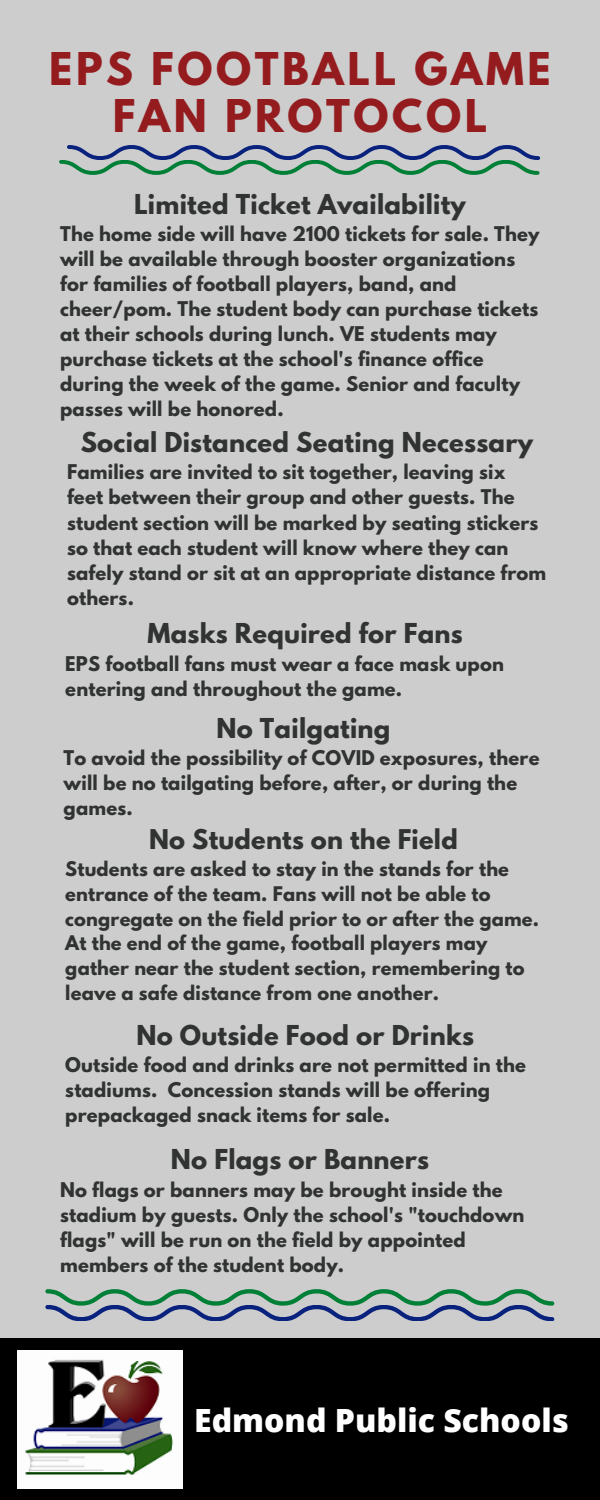
<style>
.page{position:relative;width:600px;height:1500px;background:#cdcdcd}
.page>*{position:absolute;margin:0;border:0;box-sizing:border-box;transform-origin:0 0}
.t1{font:700 40px/46.5px "League Spartan";letter-spacing:.09em;color:#941c1f;text-align:center}
.t2{font:800 32px "Open Sans";color:#fff}
.t3{font:700 24.3px "League Spartan";letter-spacing:.01em;color:#303332}
.t4{font:700 24.1px "League Spartan";letter-spacing:.01em;color:#303332}
.t5{font:700 18px/25.1px "League Spartan";letter-spacing:.01em;color:#303332}
.t6{font:700 17.9px/24.9px "League Spartan";letter-spacing:.01em;color:#303332}
</style>
<div class="page">
<div style="left:0;top:1338px;width:600px;height:162px;background:#000"></div>
<img style="left:17px;top:1351px;width:165px;height:137px">
<svg style="left:45px;top:1289px;width:509px;height:32px"></svg>
<svg style="left:59px;top:145px;width:481px;height:30px"></svg>
<h1 class="t1" style="left:49px;top:51px;width:503px">EPS FOOTBALL GAME<br>FAN PROTOCOL</h1>
<h3 class="t3" style="left:134px;top:192px;width:333px">Limited Ticket Availability</h3>
<p class="t5" style="left:60px;top:223px;width:481px">The home side will have 2100 tickets for sale. They will be available through booster organizations for families of football players, band, and cheer/pom. The student body can purchase tickets at their schools during lunch. VE students may purchase tickets at the school's finance office during the week of the game. Senior and faculty passes will be honored.</p>
<h3 class="t3" style="left:81px;top:430px;width:454px">Social Distanced Seating Necessary</h3>
<p class="t5" style="left:67px;top:462px;width:481px">Families are invited to sit together, leaving six<br>feet between their group and other guests. The student section will be marked by seating stickers so that each student will know where they can safely stand or sit at an appropriate distance from others.</p>
<h3 class="t3" style="left:148px;top:621px;width:317px">Masks Required for Fans</h3>
<p class="t5" style="left:65px;top:653px;width:440px">EPS football fans must wear a face mask upon entering and throughout the game.</p>
<h3 class="t3" style="left:216px;top:716px;width:176px">No Tailgating</h3>
<p class="t5" style="left:64px;top:747px;width:477px">To avoid the possibility of COVID exposures, there will be no tailgating before, after, or during the games.</p>
<h3 class="t4" style="left:149px;top:827px;width:310px">No Students on the Field</h3>
<p class="t6" style="left:65px;top:858px;width:475px">Students are asked to stay in the stands for the entrance of the team. Fans will not be able to congregate on the field prior to or after the game.<br>At the end of the game, football players may gather near the student section, remembering to leave a safe distance from one another.</p>
<h3 class="t3" style="left:136px;top:1023px;width:339px">No Outside Food or Drinks</h3>
<p class="t5" style="left:65px;top:1055px;width:462px">Outside food and drinks are not permitted in the stadiums. Concession stands will be offering prepackaged snack items for sale.</p>
<h3 class="t3" style="left:171px;top:1147px;width:260px">No Flags or Banners</h3>
<p class="t5" style="left:60px;top:1179px;width:466px">No flags or banners may be brought inside the stadium by guests. Only the school's "touchdown flags" will be run on the field by appointed members of the student body.</p>
<h2 class="t2" style="left:194px;top:1398px;width:376px">Edmond Public Schools</h2>
</div>
